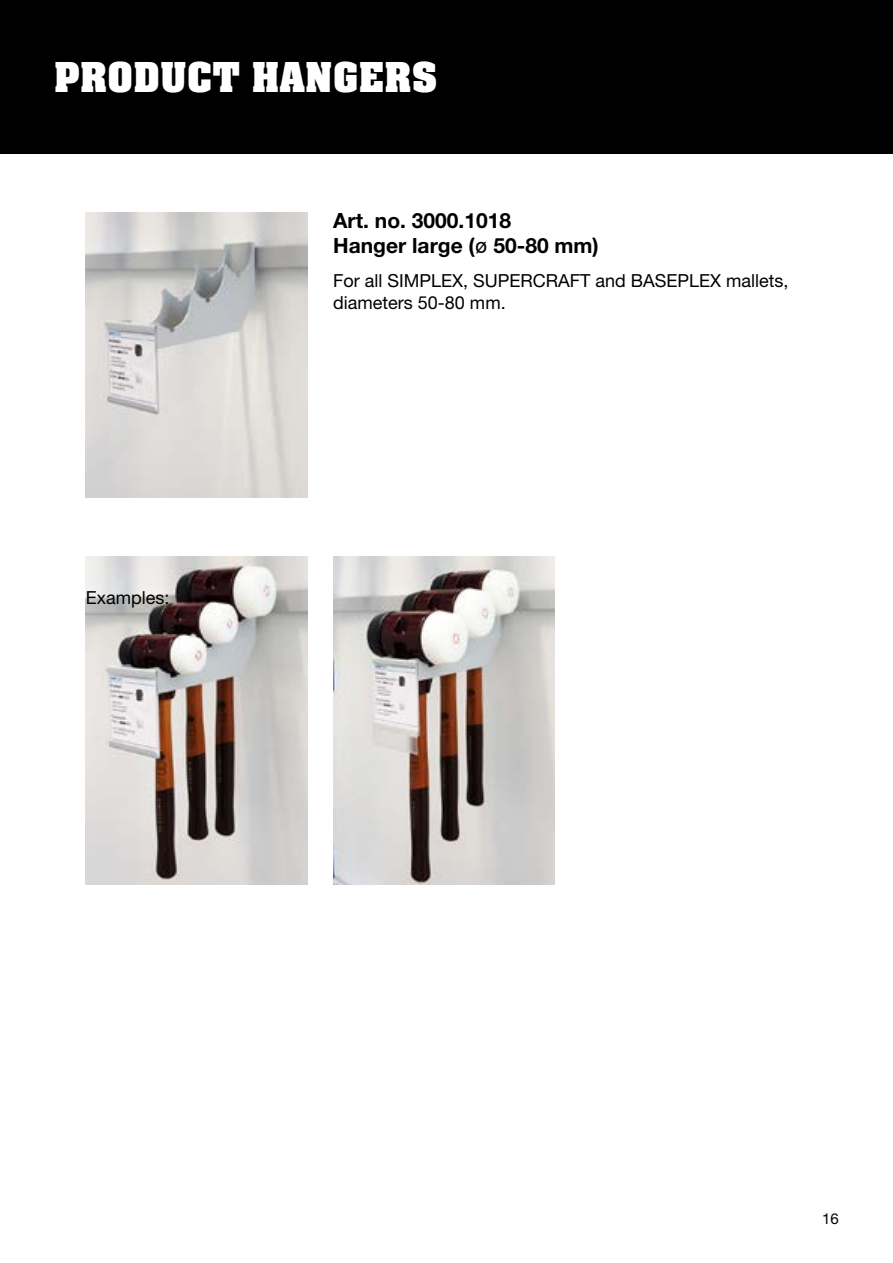
<style>
.page{position:relative;width:893px;height:1263px;background:#fff}
.page>*{position:absolute;margin:0;border:0;box-sizing:border-box;transform-origin:0 0}
.t1{font:700 45px "Aachen Pro";color:#fff}
.t2{font:700 21px/25.2px "Helvetica Neue LT Std";color:#000}
.t3{font:18px/21.6px "Helvetica Neue LT Std";color:#000}
.t4{font:15px "Helvetica Neue LT Std";color:#000}
.s1{font-family:"Arial";font-weight:400}
</style>
<div class="page">
<img style="left:86px;top:213px;width:221px;height:284px">
<img style="left:333px;top:556px;width:222px;height:329px">
<img style="left:86px;top:556px;width:221px;height:329px">
<div style="left:0;top:0;width:893px;height:153px;background:#000"></div>
<h1 class="t1" style="left:54px;top:53px;width:385px">PRODUCT HANGERS</h1>
<p class="t2" style="left:333px;top:207px;width:267px">Art. no. 3000.1018<br>Hanger large (<span class="s1">ø</span> 50-80 mm)</p>
<p class="t3" style="left:86px;top:586px;width:85px">Examples:</p>
<p class="t3" style="left:333px;top:269px;width:457px">For all SIMPLEX, SUPERCRAFT and BASEPLEX mallets, diameters 50-80 mm.</p>
<p class="t4" style="left:822px;top:1209px;width:18px">16</p>
</div>
